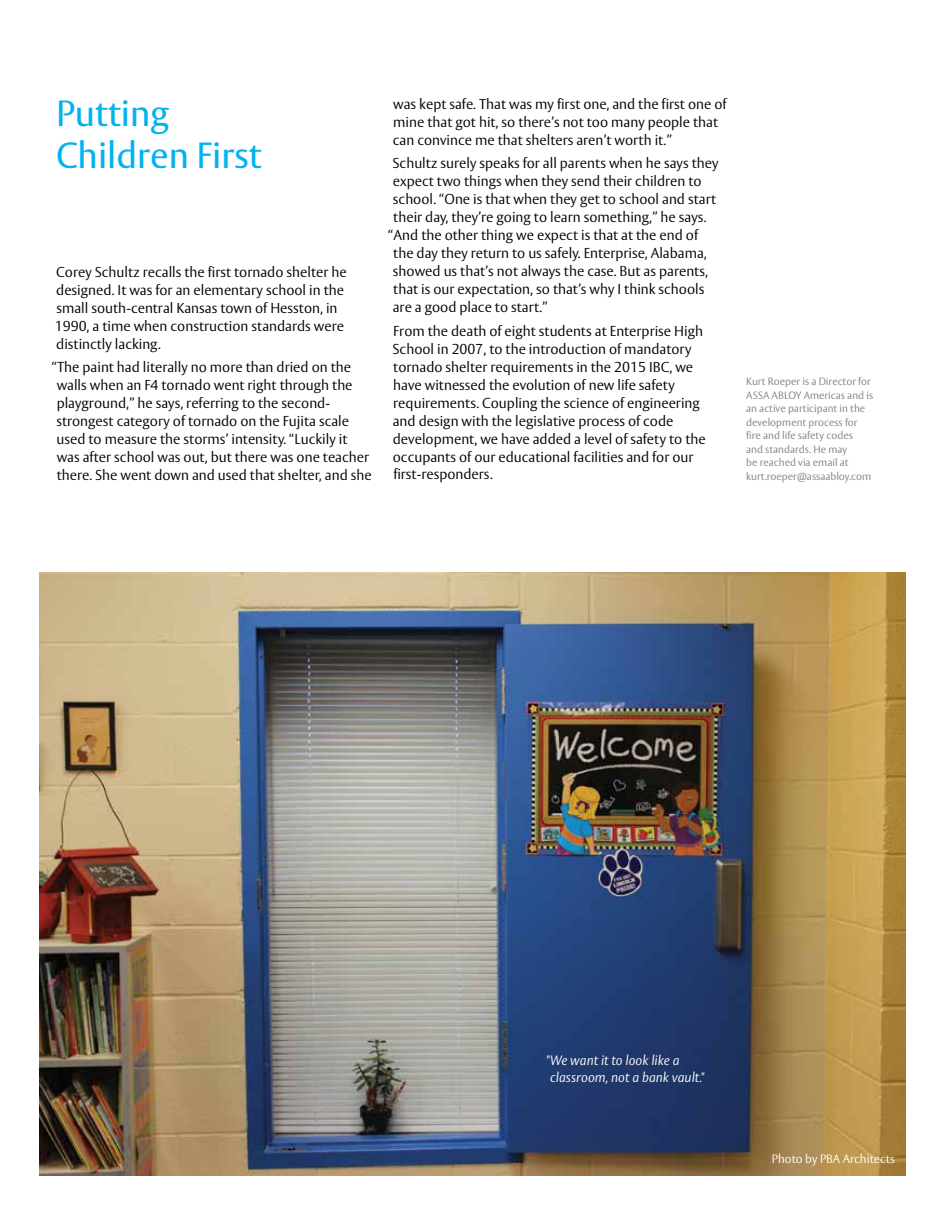
<style>
.page{position:relative;width:945px;height:1215px;background:#fff}
.page>*{position:absolute;margin:0;border:0;box-sizing:border-box;transform-origin:0 0}
.t1{font:36px/42px "ASSA Vesta";color:#00b3ef}
.t2{font:300 14.25px/18px "ASSA Vesta";color:#000}
.t3{font:italic 300 13.5px/17px "ASSA Vesta";color:#fff}
.t4{font:300 12px "ASSA Vesta";color:#fff}
.t5{font:300 10.5px/13.5px "ASSA Vesta";color:#808285}
</style>
<div class="page">
<img style="left:39px;top:573px;width:867px;height:603px">
<h1 class="t1" style="left:56px;top:94px;width:207px">Putting<br>Children First</h1>
<p class="t2" style="left:55px;top:263px;width:293px">Corey Schultz recalls the first tornado shelter he designed. It was for an elementary school in the small south-central Kansas town of Hesston, in 1990, a time when construction standards were distinctly lacking.</p>
<p class="t2" style="left:56px;top:359px;width:317px;text-indent:-5px">“The paint had literally no more than dried on the walls when an F4 tornado went right through the playground,” he says, referring to the second&shy;strongest category of tornado on the Fujita scale used to measure the storms’ intensity. “Luckily it was after school was out, but there was one teacher there. She went down and used that shelter, and she</p>
<p class="t2" style="left:393px;top:95px;width:335px">was kept safe. That was my first one, and the first one of mine that got hit, so there’s not too many people that can convince me that shelters aren’t worth it.”</p>
<p class="t2" style="left:393px;top:155px;width:327px">Schultz surely speaks for all parents when he says they</p>
<p class="t2" style="left:393px;top:173px;width:310px">expect two things when they send their children to</p>
<p class="t2" style="left:393px;top:191px;width:325px">school. “One is that when they get to school and start</p>
<p class="t2" style="left:393px;top:209px;width:315px">their day, they’re going to learn something,” he says.</p>
<p class="t2" style="left:388px;top:227px;width:311px">“And the other thing we expect is that at the end of</p>
<p class="t2" style="left:393px;top:245px;width:315px">the day they return to us safely. Enterprise, Alabama,</p>
<p class="t2" style="left:393px;top:263px;width:317px">showed us that’s not always the case. But as parents,</p>
<p class="t2" style="left:393px;top:281px;width:313px">that is our expectation, so that’s why I think schools</p>
<p class="t2" style="left:393px;top:299px;width:156px">are a good place to start.”</p>
<p class="t2" style="left:393px;top:322px;width:315px">From the death of eight students at Enterprise High School in 2007, to the introduction of mandatory tornado shelter requirements in the 2015 IBC, we have witnessed the evolution of new life safety requirements. Coupling the science of engineering and design with the legislative process of code development, we have added a level of safety to the occupants of our educational facilities and for our first-responders.</p>
<p class="t5" style="left:746px;top:375px;width:128px">Kurt Roeper is a Director for<br>ASSA ABLOY Americas and is an active participant in the development process for fire and life safety codes<br>and standards. He may<br>be reached via email at kurt.roeper@assaabloy.com</p>
<p class="t3" style="left:546px;top:1052px;width:160px">"We want it to look like a classroom, not a bank vault."</p>
<p class="t4" style="left:772px;top:1152px;width:125px">Photo by PBA Architects</p>
</div>
